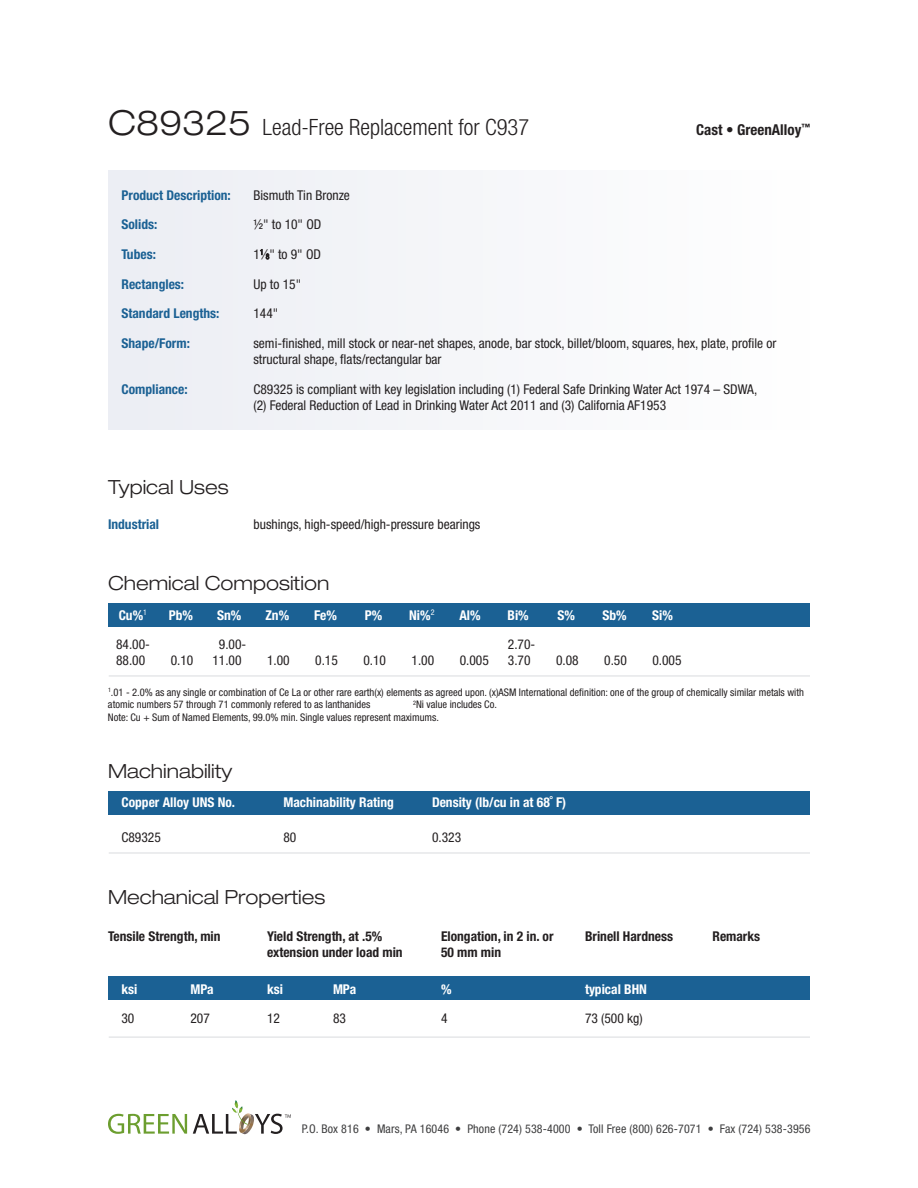
<style>
.page{position:relative;width:918px;height:1188px;background:#fff}
.page>*{position:absolute;margin:0;border:0;box-sizing:border-box;transform-origin:0 0}
.t1{font:300 condensed 22.5px "Helvetica Neue";color:#231f20}
.t2{font:300 expanded 19.5px "Helvetica Neue";color:#231f20}
.t3{font:700 condensed 15px "Helvetica Neue";color:#231f20}
.t4{font:condensed 13.5px/16.5px "Helvetica Neue";color:#231f20}
.t5{font:700 condensed 13.5px "Helvetica Neue";color:#fff}
.t6{font:700 condensed 13.5px "Helvetica Neue";color:#231f20}
.t7{font:700 condensed 13.5px "Helvetica Neue";color:#1b6194}
.t8{font:condensed 12px "Helvetica Neue";letter-spacing:.01em;color:#3e3e3f}
.t9{font:condensed 10.5px/12.6px "Helvetica Neue";color:#231f20}
.s1{font-stretch:expanded;font-size:34.5px}
.s2{font-size:7.35px}
</style>
<div class="page">
<svg style="left:108px;top:1114px;width:79px;height:20px"></svg>
<svg style="left:193px;top:1100px;width:98px;height:35px"></svg>
<div style="left:109px;top:170px;width:701px;height:260px;background:#f5f6f9"></div>
<div style="left:109px;top:977px;width:701px;height:23px;background:#1b6194"></div>
<div style="left:109px;top:791px;width:701px;height:23px;background:#1b6194"></div>
<div style="left:109px;top:604px;width:701px;height:23px;background:#1b6194"></div>
<svg style="left:260px;top:249px;width:9px;height:10px"></svg>
<hr style="left:109px;top:675px;width:701px;height:2px;background:#e6e7e9">
<hr style="left:109px;top:1036px;width:701px;height:2px;background:#e6e7e9">
<hr style="left:109px;top:852px;width:701px;height:2px;background:#e6e7e9">
<h1 class="t1" style="left:108px;top:114px;width:423px"><span class="s1">C89325</span> Lead-Free Replacement for C937</h1>
<p class="t3" style="left:696px;top:120px;width:115px">Cast • GreenAlloy<sup>™</sup></p>
<p class="t7" style="left:122px;top:187px;width:111px">Product Description:</p>
<p class="t4" style="left:254px;top:187px;width:98px">Bismuth Tin Bronze</p>
<p class="t7" style="left:122px;top:216px;width:37px">Solids:</p>
<p class="t4" style="left:254px;top:216px;width:69px">½" to 10" OD</p>
<p class="t7" style="left:122px;top:246px;width:36px">Tubes:</p>
<p class="t4" style="left:254px;top:246px;width:69px">1<sup>1</sup>⁄<span class="s2">8</span>" to 9" OD</p>
<p class="t7" style="left:121px;top:276px;width:64px">Rectangles:</p>
<p class="t4" style="left:253px;top:276px;width:49px">Up to 15"</p>
<p class="t7" style="left:121px;top:305px;width:99px">Standard Lengths:</p>
<p class="t4" style="left:253px;top:305px;width:26px">144"</p>
<p class="t7" style="left:121px;top:335px;width:70px">Shape/Form:</p>
<p class="t4" style="left:253px;top:335px;width:524px">semi-finished, mill stock or near-net shapes, anode, bar stock, billet/bloom, squares, hex, plate, profile or structural shape, flats/rectangular bar</p>
<p class="t7" style="left:121px;top:381px;width:68px">Compliance:</p>
<p class="t4" style="left:253px;top:381px;width:505px">C89325 is compliant with key legislation including (1) Federal Safe Drinking Water Act 1974 – SDWA, (2) Federal Reduction of Lead in Drinking Water Act 2011 and (3) California AF1953</p>
<h2 class="t2" style="left:108px;top:475px;width:122px">Typical Uses</h2>
<p class="t7" style="left:108px;top:516px;width:53px">Industrial</p>
<p class="t4" style="left:254px;top:516px;width:228px">bushings, high-speed/high-pressure bearings</p>
<h2 class="t2" style="left:108px;top:572px;width:223px">Chemical Composition</h2>
<p class="t5" style="left:119px;top:607px;width:30px">Cu%<sup>1</sup></p>
<p class="t5" style="left:169px;top:607px;width:26px">Pb%</p>
<p class="t5" style="left:217px;top:607px;width:26px">Sn%</p>
<p class="t5" style="left:265px;top:607px;width:25px">Zn%</p>
<p class="t5" style="left:314px;top:607px;width:24px">Fe%</p>
<p class="t5" style="left:365px;top:607px;width:19px">P%</p>
<p class="t5" style="left:409px;top:607px;width:27px">Ni%<sup>2</sup></p>
<p class="t5" style="left:459px;top:607px;width:23px">Al%</p>
<p class="t5" style="left:508px;top:607px;width:23px">Bi%</p>
<p class="t5" style="left:558px;top:607px;width:19px">S%</p>
<p class="t5" style="left:602px;top:607px;width:26px">Sb%</p>
<p class="t5" style="left:652px;top:607px;width:22px">Si%</p>
<p class="t4" style="left:116px;top:636px;width:35px">84.00-<br>88.00</p>
<p class="t4" style="left:212px;top:636px;width:35px;text-align:center">9.00-<br>11.00</p>
<p class="t4" style="left:508px;top:636px;width:29px">2.70-<br>3.70</p>
<p class="t4" style="left:171px;top:652px;width:24px">0.10</p>
<p class="t4" style="left:556px;top:652px;width:24px">0.08</p>
<p class="t4" style="left:604px;top:652px;width:24px">0.50</p>
<p class="t4" style="left:652px;top:652px;width:31px">0.005</p>
<p class="t9" style="left:108px;top:686px;width:697px"><sup>1</sup>.01 - 2.0% as any single or combination of Ce La or other rare earth(x) elements as agreed upon. (x)ASM International definition: one of the group of chemically similar metals with atomic numbers 57 through 71 commonly refered to as lanthanides</p>
<p class="t4" style="left:267px;top:652px;width:24px">1.00</p>
<p class="t4" style="left:315px;top:652px;width:24px">0.15</p>
<p class="t4" style="left:363px;top:652px;width:24px">0.10</p>
<p class="t4" style="left:412px;top:652px;width:24px">1.00</p>
<p class="t4" style="left:460px;top:652px;width:31px">0.005</p>
<p class="t9" style="left:108px;top:698px;width:390px;text-indent:305px"><sup>2</sup>Ni value includes Co.<br>Note: Cu + Sum of Named Elements, 99.0% min. Single values represent maximums.</p>
<h2 class="t2" style="left:108px;top:759px;width:126px">Machinability</h2>
<p class="t5" style="left:122px;top:794px;width:115px">Copper Alloy UNS No.</p>
<p class="t5" style="left:284px;top:794px;width:112px">Machinability Rating</p>
<p class="t5" style="left:432px;top:794px;width:136px">Density (lb/cu in at 68˚ F)</p>
<p class="t4" style="left:122px;top:829px;width:41px">C89325</p>
<p class="t4" style="left:284px;top:829px;width:14px">80</p>
<p class="t4" style="left:432px;top:829px;width:31px">0.323</p>
<h2 class="t2" style="left:108px;top:886px;width:219px">Mechanical Properties</h2>
<p class="t6" style="left:108px;top:928px;width:114px">Tensile Strength, min</p>
<p class="t6" style="left:267px;top:928px;width:117px">Yield Strength, at .5%</p>
<p class="t6" style="left:441px;top:928px;width:114px">Elongation, in 2 in. or</p>
<p class="t6" style="left:585px;top:928px;width:90px">Brinell Hardness</p>
<p class="t6" style="left:713px;top:928px;width:49px">Remarks</p>
<p class="t6" style="left:267px;top:944px;width:137px">extension under load min</p>
<p class="t6" style="left:441px;top:944px;width:62px">50 mm min</p>
<p class="t5" style="left:122px;top:981px;width:17px">ksi</p>
<p class="t5" style="left:190px;top:981px;width:25px">MPa</p>
<p class="t5" style="left:267px;top:981px;width:17px">ksi</p>
<p class="t5" style="left:333px;top:981px;width:25px">MPa</p>
<p class="t5" style="left:441px;top:981px;width:12px">%</p>
<p class="t5" style="left:585px;top:981px;width:63px">typical BHN</p>
<p class="t4" style="left:122px;top:1010px;width:14px">30</p>
<p class="t4" style="left:190px;top:1010px;width:21px">207</p>
<p class="t4" style="left:267px;top:1010px;width:14px">12</p>
<p class="t4" style="left:333px;top:1010px;width:14px">83</p>
<p class="t4" style="left:441px;top:1010px;width:8px">4</p>
<p class="t4" style="left:585px;top:1010px;width:59px">73 (500 kg)</p>
<p class="t8" style="left:302px;top:1122px;width:510px">P.O. Box 816 • Mars, PA 16046 • Phone (724) 538-4000 • Toll Free (800) 626-7071 • Fax (724) 538-3956</p>
</div>
